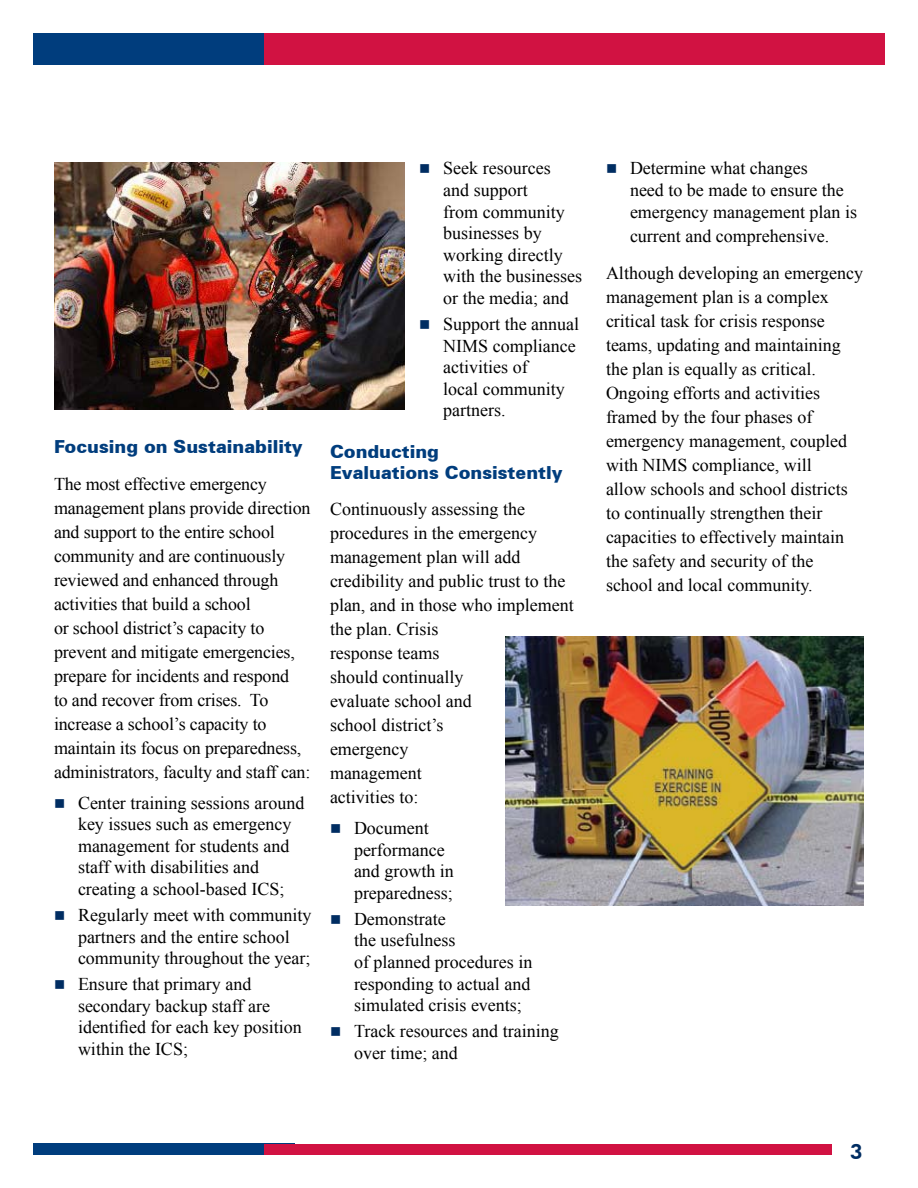
<style>
.page{position:relative;width:918px;height:1188px;background:#fff}
.page>*{position:absolute;margin:0;border:0;box-sizing:border-box;transform-origin:0 0}
.t1{font:18px/24px "Times New Roman";color:#000}
.t2{font:900 18px/21px "Zurich BT";color:#003d7d}
.t3{font:15px "Wingdings";color:#002d62}
</style>
<div class="page">
<div style="left:33px;top:33px;width:852px;height:31px;background:#003d7d"></div>
<div style="left:33px;top:1143px;width:261px;height:12px;background:#003d7d"></div>
<div style="left:264px;top:33px;width:621px;height:31px;background:#d11242"></div>
<div style="left:264px;top:1144px;width:567px;height:11px;background:#d11242"></div>
<img style="left:54px;top:162px;width:351px;height:248px">
<img style="left:506px;top:637px;width:358px;height:269px">
<p class="t2" style="left:54px;top:436px;width:250px">Focusing on Sustainability</p>
<p class="t1" style="left:54px;top:471px;width:258px">The most effective emergency management plans provide direction and support to the entire school community and are continuously reviewed and enhanced through activities that build a school<br>or school district’s capacity to prevent and mitigate emergencies, prepare for incidents and respond<br>to and recover from crises. To increase a school’s capacity to maintain its focus on preparedness, administrators, faculty and staff can:</p>
<p class="t1" style="left:78px;top:792px;width:228px;line-height:21.6px">Center training sessions around key issues such as emergency management for students and staff with disabilities and creating a school-based ICS;</p>
<p class="t1" style="left:78px;top:904px;width:235px;line-height:21.6px">Regularly meet with community partners and the entire school community throughout the year;</p>
<p class="t1" style="left:78px;top:973px;width:225px;line-height:21.6px">Ensure that primary and secondary backup staff are identified for each key position within the ICS;</p>
<p class="t3" style="left:54px;top:795px;width:13px">■</p>
<p class="t3" style="left:54px;top:908px;width:13px">■</p>
<p class="t3" style="left:54px;top:977px;width:13px">■</p>
<p class="t1" style="left:443px;top:157px;width:140px;line-height:21.6px">Seek resources<br>and support<br>from community businesses by working directly with the businesses or the media; and</p>
<p class="t1" style="left:443px;top:313px;width:137px;line-height:21.6px">Support the annual<br>NIMS compliance activities of<br>local community partners.</p>
<p class="t2" style="left:330px;top:441px;width:234px">Conducting<br>Evaluations Consistently</p>
<p class="t1" style="left:330px;top:497px;width:245px">Continuously assessing the procedures in the emergency management plan will add credibility and public trust to the plan, and in those who implement the plan. Crisis<br>response teams<br>should continually<br>evaluate school and<br>school district’s<br>emergency<br>management<br>activities to:</p>
<p class="t1" style="left:354px;top:817px;width:101px;line-height:21.6px">Document performance and growth in preparedness;</p>
<p class="t1" style="left:354px;top:908px;width:180px;line-height:21.6px">Demonstrate<br>the usefulness<br>of planned procedures in responding to actual and simulated crisis events;</p>
<p class="t1" style="left:354px;top:1020px;width:206px;line-height:21.6px">Track resources and training over time; and</p>
<p class="t3" style="left:419px;top:161px;width:13px">■</p>
<p class="t3" style="left:419px;top:317px;width:13px">■</p>
<p class="t3" style="left:330px;top:821px;width:13px">■</p>
<p class="t3" style="left:330px;top:911px;width:13px">■</p>
<p class="t3" style="left:330px;top:1024px;width:13px">■</p>
<p class="t1" style="left:630px;top:157px;width:229px;line-height:21.6px">Determine what changes<br>need to be made to ensure the emergency management plan is</p>
<p class="t1" style="left:606px;top:216px;width:259px;line-height:37.8px;text-align:center">current and comprehensive.<br>Although developing an emergency</p>
<p class="t1" style="left:606px;top:285px;width:243px">management plan is a complex critical task for crisis response teams, updating and maintaining the plan is equally as critical.<br>Ongoing efforts and activities framed by the four phases of emergency management, coupled with NIMS compliance, will allow schools and school districts to continually strengthen their capacities to effectively maintain the safety and security of the school and local community.</p>
<p class="t3" style="left:606px;top:161px;width:13px">■</p>
</div>
